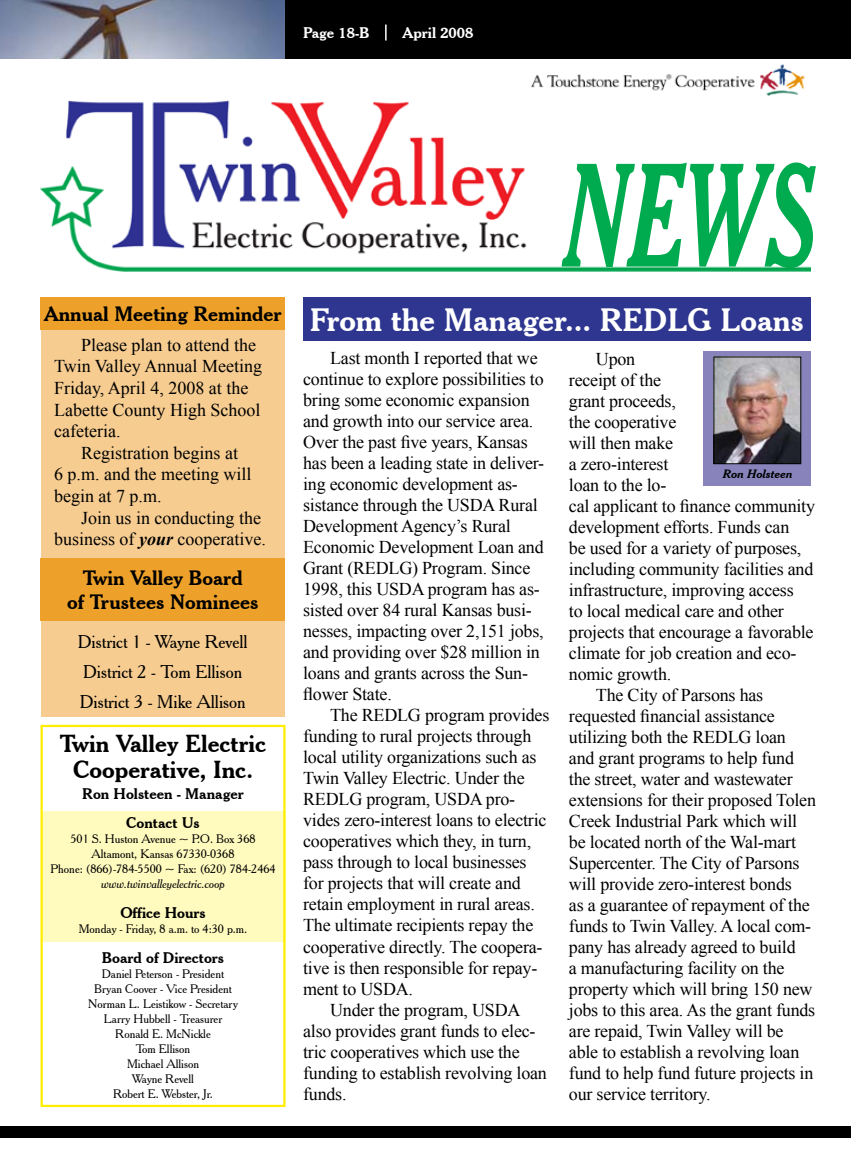
<style>
.page{position:relative;width:851px;height:1161px;background:#fff}
.page>*{position:absolute;margin:0;border:0;box-sizing:border-box;transform-origin:0 0}
.t1{font:italic 700 142.2px "Cheltenham BT";color:#00aa4f;scale:.63 1}
.t2{font:700 31.5px "Cheltenham BT";color:#fff}
.t3{font:700 24px/25.5px "Cheltenham BT";color:#000;text-align:center}
.t4{font:700 20.25px/24.3px "Cheltenham BT";color:#000;text-align:center}
.t5{font:18px/21px "Times New Roman";letter-spacing:-.01em;color:#000}
.t6{font:18px/30px "Cheltenham BT";color:#000}
.t7{font:700 15px/29.4px "Cheltenham BT";color:#000;text-align:center}
.t8{font:700 15px "Cheltenham BT";color:#fff}
.t9{font:12px/15px "Cheltenham BT";color:#000;text-align:center}
.t10{font:italic 12px "Cheltenham BT";color:#000}
.t11{font:italic 700 11.7px "Cheltenham BT";color:#000}
.s1{font-weight:700;font-style:italic}
</style>
<div class="page">
<div style="left:1px;top:1130px;width:849px;height:8px;background:#000"></div>
<div style="left:42px;top:811px;width:243px;height:131px;background:#fffbbf"></div>
<div style="left:40px;top:725px;width:245px;height:382px;border:2px solid #fe0"></div>
<img style="left:0;top:0;width:285px;height:59px">
<div style="left:285px;top:0;width:565px;height:58px;background:#000"></div>
<img style="left:40px;top:64px;width:770px;height:208px">
<svg style="left:385px;top:25px;width:1px;height:16px"></svg>
<div style="left:41px;top:298px;width:244px;height:419px;background:#f6cc90"></div>
<div style="left:0;top:1127px;width:850px;height:10px;background:#000"></div>
<div style="left:702px;top:351px;width:108px;height:134px;background:#8884bb"></div>
<img style="left:715px;top:359px;width:84px;height:103px">
<div style="left:713px;top:357px;width:88px;height:107px;border:1px solid #000"></div>
<div style="left:303px;top:297px;width:507px;height:43px;background:#2e368f"></div>
<div style="left:40px;top:558px;width:245px;height:63px;background:#eda12a"></div>
<div style="left:40px;top:297px;width:245px;height:32px;background:#eda12a"></div>
<p class="t8" style="left:303px;top:23px;width:68px">Page 18-B</p>
<p class="t8" style="left:402px;top:23px;width:72px">April 2008</p>
<p class="t4" style="left:44px;top:301px;width:239px">Annual Meeting Reminder</p>
<p class="t5" style="left:54px;top:334px;width:209px;line-height:21.6px;text-indent:27px">Please plan to attend the<br>Twin Valley Annual Meeting<br>Friday, April 4, 2008 at the<br>Labette County High School cafeteria.</p>
<p class="t5" style="left:54px;top:442px;width:199px;line-height:21.6px;text-indent:27px">Registration begins at<br>6 p.m. and the meeting will begin at 7 p.m.</p>
<p class="t5" style="left:54px;top:507px;width:213px;line-height:21.6px;text-align:right">Join us in conducting the business of <span class="s1">your</span> cooperative.</p>
<p class="t4" style="left:67px;top:565px;width:193px">Twin Valley Board<br>of Trustees Nominees</p>
<p class="t6" style="left:78px;top:627px;width:171px">District 1 - Wayne Revell<br>District 2 - Tom Ellison<br>District 3 - Mike Allison</p>
<h3 class="t3" style="left:60px;top:730px;width:208px">Twin Valley Electric<br>Cooperative, Inc.</h3>
<p class="t7" style="left:82px;top:778px;width:163px">Ron Holsteen - Manager<br>Contact Us</p>
<p class="t9" style="left:50px;top:831px;width:226px">501 S. Huston Avenue ~ P.O. Box 368<br>Altamont, Kansas 67330-0368<br>Phone: (866)-784-5500 ~ Fax: (620) 784-2464</p>
<p class="t10" style="left:101px;top:876px;width:125px">www.twinvalleyelectric.coop</p>
<p class="t7" style="left:120px;top:898px;width:87px">Office Hours</p>
<p class="t9" style="left:79px;top:921px;width:170px">Monday - Friday, 8 a.m. to 4:30 p.m.</p>
<p class="t7" style="left:102px;top:943px;width:124px">Board of Directors</p>
<p class="t9" style="left:88px;top:966px;width:151px">Daniel Peterson - President<br>Bryan Coover - Vice President<br>Norman L. Leistikow - Secretary<br>Larry Hubbell - Treasurer<br>Ronald E. McNickle<br>Tom Ellison<br>Michael Allison<br>Wayne Revell<br>Robert E. Webster, Jr.</p>
<h1 class="t1" style="left:566px;top:123px;width:403px">NEWS</h1>
<h2 class="t2" style="left:310px;top:300px;width:495px">From the Manager... REDLG Loans</h2>
<p class="t5" style="left:303px;top:348px;width:242px;text-indent:27px">Last month I reported that we continue to explore possibilities to bring some economic expansion and growth into our service area.<br>Over the past five years, Kansas has been a leading state in deliver&shy;ing economic development as&shy;sistance through the USDA Rural<br>Development Agency’s Rural<br>Economic Development Loan and<br>Grant (REDLG) Program. Since<br>1998, this USDA program has as&shy;sisted over 84 rural Kansas busi&shy;nesses, impacting over 2,151 jobs, and providing over $28 million in loans and grants across the Sun&shy;flower State.</p>
<p class="t5" style="left:330px;top:705px;width:221px">The REDLG program provides</p>
<p class="t5" style="left:303px;top:726px;width:230px">funding to rural projects through</p>
<p class="t5" style="left:303px;top:747px;width:235px">local utility organizations such as</p>
<p class="t5" style="left:303px;top:768px;width:223px">Twin Valley Electric. Under the</p>
<p class="t5" style="left:303px;top:789px;width:214px">REDLG program, USDA pro-</p>
<p class="t5" style="left:303px;top:810px;width:245px">vides zero-interest loans to electric</p>
<p class="t5" style="left:303px;top:831px;width:229px">cooperatives which they, in turn,</p>
<p class="t5" style="left:303px;top:852px;width:225px">pass through to local businesses</p>
<p class="t5" style="left:303px;top:873px;width:219px">for projects that will create and</p>
<p class="t5" style="left:303px;top:894px;width:233px">retain employment in rural areas.</p>
<p class="t5" style="left:303px;top:915px;width:232px">The ultimate recipients repay the</p>
<p class="t5" style="left:303px;top:936px;width:241px">cooperative directly. The coopera-</p>
<p class="t5" style="left:303px;top:957px;width:236px">tive is then responsible for repay-</p>
<p class="t5" style="left:303px;top:978px;width:111px">ment to USDA.</p>
<p class="t5" style="left:330px;top:999px;width:192px">Under the program, USDA</p>
<p class="t5" style="left:303px;top:1020px;width:234px">also provides grant funds to elec-</p>
<p class="t5" style="left:303px;top:1041px;width:218px">tric cooperatives which use the</p>
<p class="t5" style="left:303px;top:1062px;width:245px">funding to establish revolving loan</p>
<p class="t5" style="left:303px;top:1083px;width:45px">funds.</p>
<p class="t5" style="left:596px;top:348px;width:41px">Upon</p>
<p class="t5" style="left:569px;top:369px;width:94px">receipt of the</p>
<p class="t5" style="left:569px;top:390px;width:108px">grant proceeds,</p>
<p class="t5" style="left:569px;top:411px;width:109px">the cooperative</p>
<p class="t5" style="left:569px;top:432px;width:106px">will then make</p>
<p class="t5" style="left:569px;top:453px;width:101px">a zero-interest</p>
<p class="t5" style="left:569px;top:474px;width:99px">loan to the lo-</p>
<p class="t5" style="left:569px;top:495px;width:248px">cal applicant to finance community</p>
<p class="t5" style="left:569px;top:516px;width:222px">development efforts. Funds can</p>
<p class="t5" style="left:569px;top:537px;width:234px">be used for a variety of purposes,</p>
<p class="t5" style="left:569px;top:558px;width:246px">including community facilities and</p>
<p class="t5" style="left:569px;top:579px;width:226px">infrastructure, improving access</p>
<p class="t5" style="left:569px;top:600px;width:216px">to local medical care and other</p>
<p class="t5" style="left:569px;top:621px;width:246px">projects that encourage a favorable</p>
<p class="t5" style="left:569px;top:642px;width:229px">climate for job creation and eco-</p>
<p class="t5" style="left:569px;top:663px;width:104px">nomic growth.</p>
<p class="t5" style="left:596px;top:684px;width:169px">The City of Parsons has</p>
<p class="t5" style="left:569px;top:705px;width:207px">requested financial assistance</p>
<p class="t5" style="left:569px;top:726px;width:218px">utilizing both the REDLG loan</p>
<p class="t5" style="left:569px;top:747px;width:226px">and grant programs to help fund</p>
<p class="t5" style="left:569px;top:768px;width:225px">the street, water and wastewater</p>
<p class="t5" style="left:569px;top:789px;width:249px">extensions for their proposed Tolen</p>
<p class="t5" style="left:569px;top:810px;width:230px">Creek Industrial Park which will</p>
<p class="t5" style="left:569px;top:831px;width:228px">be located north of the Wal-mart</p>
<p class="t5" style="left:569px;top:852px;width:232px">Supercenter. The City of Parsons</p>
<p class="t5" style="left:569px;top:873px;width:224px">will provide zero-interest bonds</p>
<p class="t5" style="left:569px;top:894px;width:242px">as a guarantee of repayment of the</p>
<p class="t5" style="left:569px;top:915px;width:244px">funds to Twin Valley. A local com-</p>
<p class="t5" style="left:569px;top:936px;width:228px">pany has already agreed to build</p>
<p class="t5" style="left:569px;top:957px;width:217px">a manufacturing facility on the</p>
<p class="t5" style="left:569px;top:978px;width:245px">property which will bring 150 new</p>
<p class="t5" style="left:569px;top:999px;width:248px">jobs to this area. As the grant funds</p>
<p class="t5" style="left:569px;top:1020px;width:216px">are repaid, Twin Valley will be</p>
<p class="t5" style="left:569px;top:1041px;width:232px">able to establish a revolving loan</p>
<p class="t5" style="left:569px;top:1062px;width:246px">fund to help fund future projects in</p>
<p class="t5" style="left:569px;top:1083px;width:143px">our service territory.</p>
<p class="t11" style="left:723px;top:466px;width:71px">Ron Holsteen</p>
</div>
